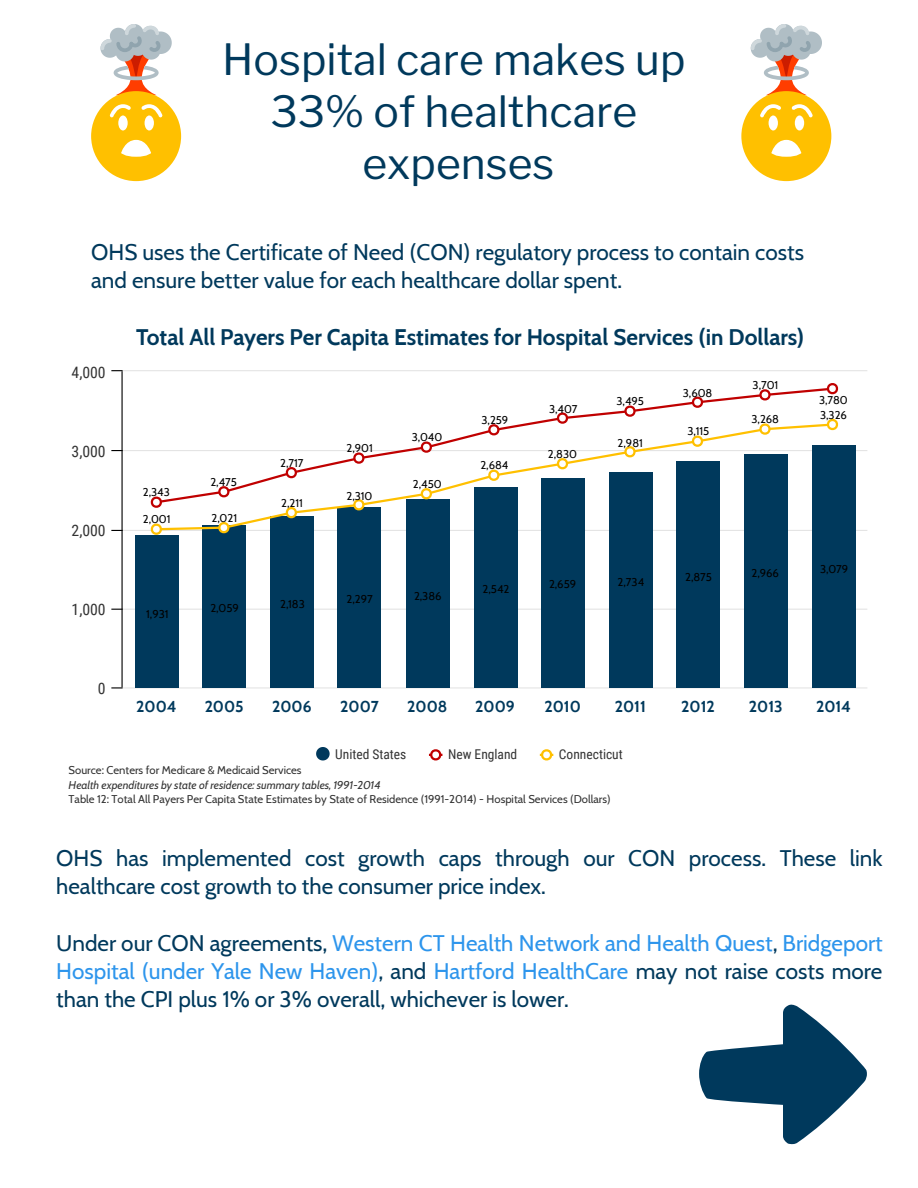
<style>
.page{position:relative;width:918px;height:1188px;background:#fff}
.page>*{position:absolute;margin:0;border:0;box-sizing:border-box;transform-origin:0 0}
.t1{font:42.75px/51.8px "Libre Franklin";color:#00395c;text-align:center}
.t2{font:22.5px/28.2px "Cabin";color:#00395c}
.t3{font:700 22.5px "Cabin";color:#00395c}
.t4{font:700 15.75px "Cabin";color:#00395c}
.t5{font:15.75px "Roboto Condensed";color:#333}
.t6{font:13.5px "Roboto Condensed";color:#333}
.t7{font:11.25px "Cabin";color:#000}
.t8{font:11.25px "Cabin";color:#333}
.t9{font:italic 11.25px "Cabin";color:#333}
.s1{color:#2d95ec}
</style>
<div class="page">
<hr style="left:123px;top:370px;width:744px;height:1px;background:#e4e4e4">
<hr style="left:123px;top:450px;width:744px;height:1px;background:#e4e4e4">
<hr style="left:123px;top:530px;width:744px;height:1px;background:#e4e4e4">
<hr style="left:123px;top:609px;width:744px;height:1px;background:#e4e4e4">
<hr style="left:123px;top:687px;width:744px;height:2px;background:#e4e4e4">
<svg style="left:111px;top:370px;width:12px;height:1px"></svg>
<svg style="left:111px;top:687px;width:12px;height:2px"></svg>
<hr style="left:121px;top:371px;width:2px;height:316px;background:#000">
<div style="left:135px;top:535px;width:44px;height:152px;background:#00395c"></div>
<div style="left:203px;top:525px;width:43px;height:162px;background:#00395c"></div>
<div style="left:270px;top:516px;width:44px;height:171px;background:#00395c"></div>
<div style="left:338px;top:507px;width:43px;height:180px;background:#00395c"></div>
<div style="left:406px;top:499px;width:44px;height:188px;background:#00395c"></div>
<div style="left:474px;top:487px;width:44px;height:200px;background:#00395c"></div>
<div style="left:541px;top:478px;width:44px;height:209px;background:#00395c"></div>
<div style="left:609px;top:472px;width:44px;height:215px;background:#00395c"></div>
<div style="left:676px;top:461px;width:44px;height:226px;background:#00395c"></div>
<div style="left:744px;top:454px;width:44px;height:233px;background:#00395c"></div>
<div style="left:812px;top:445px;width:44px;height:242px;background:#00395c"></div>
<svg style="left:534px;top:388px;width:290px;height:34px"></svg>
<svg style="left:824px;top:383px;width:14px;height:12px"></svg>
<svg style="left:757px;top:388px;width:14px;height:14px"></svg>
<svg style="left:689px;top:395px;width:14px;height:14px"></svg>
<svg style="left:622px;top:404px;width:14px;height:14px"></svg>
<svg style="left:554px;top:411px;width:14px;height:11px"></svg>
<svg style="left:150px;top:497px;width:4px;height:11px"></svg>
<svg style="left:154px;top:422px;width:670px;height:110px"></svg>
<svg style="left:824px;top:418px;width:14px;height:13px"></svg>
<svg style="left:757px;top:422px;width:14px;height:14px"></svg>
<svg style="left:689px;top:434px;width:14px;height:14px"></svg>
<svg style="left:622px;top:445px;width:14px;height:14px"></svg>
<svg style="left:554px;top:457px;width:14px;height:13px"></svg>
<svg style="left:486px;top:469px;width:14px;height:13px"></svg>
<svg style="left:418px;top:487px;width:14px;height:13px"></svg>
<svg style="left:351px;top:498px;width:14px;height:14px"></svg>
<svg style="left:283px;top:506px;width:14px;height:13px"></svg>
<svg style="left:216px;top:521px;width:14px;height:13px"></svg>
<svg style="left:150px;top:522px;width:12px;height:13px"></svg>
<svg style="left:316px;top:747px;width:14px;height:13px"></svg>
<svg style="left:428px;top:749px;width:14px;height:12px"></svg>
<svg style="left:539px;top:749px;width:14px;height:12px"></svg>
<svg style="left:91px;top:24px;width:90px;height:157px"></svg>
<svg style="left:741px;top:24px;width:90px;height:157px"></svg>
<svg style="left:699px;top:1005px;width:168px;height:139px"></svg>
<h1 class="t1" style="left:222px;top:34px;width:465px">Hospital care makes up<br>33% of healthcare expenses</h1>
<p class="t2" style="left:91px;top:236px;width:714px">OHS uses the Certificate of Need (CON) regulatory process to contain costs and ensure better value for each healthcare dollar spent.</p>
<p class="t5" style="left:72px;top:361px;width:36px">4,000</p>
<p class="t5" style="left:72px;top:440px;width:36px">3,000</p>
<p class="t5" style="left:72px;top:519px;width:36px">2,000</p>
<p class="t5" style="left:72px;top:598px;width:36px">1,000</p>
<p class="t5" style="left:98px;top:677px;width:9px">0</p>
<p class="t3" style="left:136px;top:320px;width:670px">Total All Payers Per Capita Estimates for Hospital Services (in Dollars)</p>
<p class="t7" style="left:143px;top:483px;width:28px">2,343</p>
<p class="t7" style="left:210px;top:473px;width:28px">2,475</p>
<p class="t7" style="left:143px;top:510px;width:29px">2,001</p>
<p class="t7" style="left:212px;top:509px;width:27px">2,021</p>
<p class="t7" style="left:280px;top:454px;width:25px">2,717</p>
<p class="t7" style="left:281px;top:495px;width:23px">2,211</p>
<p class="t7" style="left:346px;top:439px;width:28px">2,901</p>
<p class="t7" style="left:346px;top:487px;width:27px">2,310</p>
<p class="t7" style="left:412px;top:428px;width:32px">3,040</p>
<p class="t7" style="left:413px;top:475px;width:30px">2,450</p>
<p class="t7" style="left:146px;top:605px;width:24px">1,931</p>
<p class="t7" style="left:210px;top:599px;width:30px">2,059</p>
<p class="t7" style="left:280px;top:595px;width:26px">2,183</p>
<p class="t7" style="left:346px;top:590px;width:28px">2,297</p>
<p class="t7" style="left:414px;top:587px;width:29px">2,386</p>
<p class="t7" style="left:482px;top:411px;width:28px">3,259</p>
<p class="t7" style="left:480px;top:456px;width:30px">2,684</p>
<p class="t7" style="left:549px;top:400px;width:30px">3,407</p>
<p class="t7" style="left:548px;top:445px;width:31px">2,830</p>
<p class="t7" style="left:616px;top:392px;width:29px">3,495</p>
<p class="t7" style="left:618px;top:434px;width:27px">2,981</p>
<p class="t7" style="left:483px;top:580px;width:28px">2,542</p>
<p class="t7" style="left:549px;top:576px;width:29px">2,659</p>
<p class="t7" style="left:618px;top:573px;width:28px">2,734</p>
<p class="t7" style="left:683px;top:384px;width:31px">3,608</p>
<p class="t7" style="left:687px;top:423px;width:23px">3,115</p>
<p class="t7" style="left:753px;top:376px;width:27px">3,701</p>
<p class="t7" style="left:819px;top:391px;width:30px">3,780</p>
<p class="t7" style="left:752px;top:410px;width:29px">3,268</p>
<p class="t7" style="left:820px;top:406px;width:28px">3,326</p>
<p class="t7" style="left:685px;top:568px;width:28px">2,875</p>
<p class="t7" style="left:752px;top:564px;width:29px">2,966</p>
<p class="t7" style="left:820px;top:560px;width:30px">3,079</p>
<p class="t4" style="left:136px;top:694px;width:42px">2004</p>
<p class="t4" style="left:205px;top:694px;width:41px">2005</p>
<p class="t4" style="left:272px;top:694px;width:41px">2006</p>
<p class="t4" style="left:340px;top:694px;width:40px">2007</p>
<p class="t4" style="left:407px;top:694px;width:42px">2008</p>
<p class="t4" style="left:475px;top:694px;width:41px">2009</p>
<p class="t4" style="left:545px;top:694px;width:38px">2010</p>
<p class="t4" style="left:615px;top:694px;width:33px">2011</p>
<p class="t4" style="left:681px;top:694px;width:35px">2012</p>
<p class="t4" style="left:749px;top:694px;width:35px">2013</p>
<p class="t4" style="left:816px;top:694px;width:37px">2014</p>
<p class="t6" style="left:335px;top:745px;width:73px">United States</p>
<p class="t6" style="left:448px;top:745px;width:71px">New England</p>
<p class="t6" style="left:559px;top:745px;width:65px">Connecticut</p>
<p class="t8" style="left:69px;top:761px;width:235px">Source: Centers for Medicare &amp; Medicaid Services</p>
<p class="t9" style="left:69px;top:776px;width:314px">Health expenditures by state of residence: summary tables, 1991-2014</p>
<p class="t8" style="left:69px;top:790px;width:543px">Table 12: Total All Payers Per Capita State Estimates by State of Residence (1991-2014) - Hospital Services (Dollars)</p>
<p class="t2" style="left:56px;top:843px;width:828px">OHS has implemented cost growth caps through our CON process. These link healthcare cost growth to the consumer price index.</p>
<p class="t2" style="left:56px;top:927px;width:828px;text-align:justify">Under our CON agreements, <span class="s1">Western CT Health Network and Health Quest</span>, <span class="s1">Bridgeport Hospital (under Yale New Haven)</span>, and <span class="s1">Hartford HealthCare</span> may not raise costs more than the CPI plus 1% or 3% overall, whichever is lower.</p>
</div>
